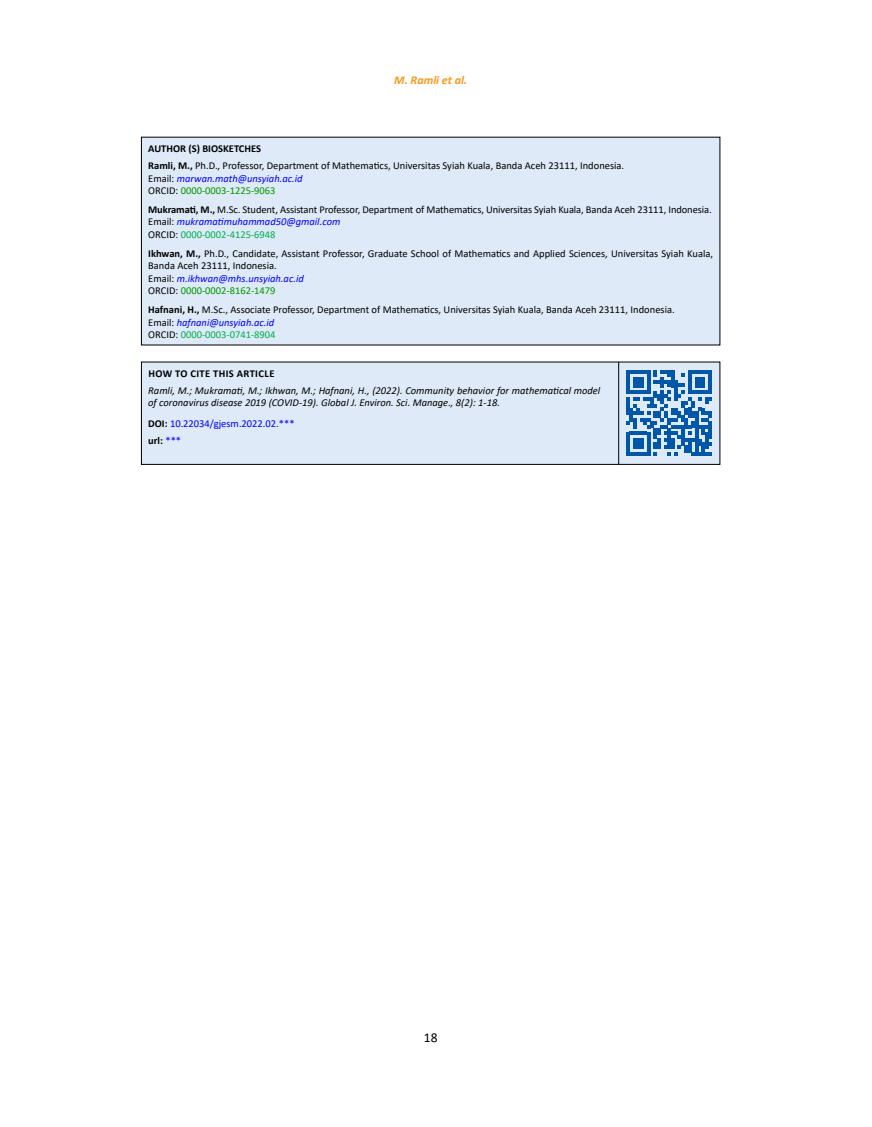
<style>
.page{position:relative;width:872px;height:1127px;background:#fff}
.page>*{position:absolute;margin:0;border:0;box-sizing:border-box;transform-origin:0 0}
.t1{font:13.5px "Calibri";color:#000}
.t2{font:italic 700 12px "Calibri";color:#f8991d}
.t3{font:10.5px/12.6px "Calibri";color:#000}
.t4{font:italic 10.5px/12.6px "Calibri";color:#000}
.t5{font:italic 10.5px/12.6px "Calibri";color:#00f}
.t6{font:10.5px/17.1px "Calibri";color:#00f}
.t7{font:700 10.5px "Calibri";letter-spacing:.04em;color:#000}
.s1{font-weight:700}
.s2{font-style:normal;color:#000}
.s3{font-style:normal;color:#090}
.s4{font-style:italic;color:#00f}
.s5{color:#00b050}
.s6{color:#090}
.s7{font-weight:700;color:#000}
</style>
<div class="page">
<div style="left:141px;top:137px;width:579px;height:208px;background:#deeaf7"></div>
<div style="left:141px;top:362px;width:579px;height:102px;background:#deeaf7"></div>
<div style="left:141px;top:362px;width:579px;height:103px;border:1px solid #000"></div>
<hr style="left:618px;top:362px;width:1px;height:102px;background:#000">
<svg style="left:626px;top:370px;width:86px;height:86px"></svg>
<p class="t2" style="left:394px;top:72px;width:74px">M. Ramli et al.</p>
<p class="t3" style="left:148px;top:140px;width:477px;line-height:17.1px"><span class="s1">AUTHOR (S) BIOSKETCHES<br>Ramli, M.,</span> Ph.D., Professor, Department of Mathematics, Universitas Syiah Kuala, Banda Aceh 23111, Indonesia.</p>
<p class="t5" style="left:148px;top:171px;width:156px"><span class="s2">Email:</span> marwan.math@unsyiah.ac.id<br><span class="s2">ORCID:</span> <span class="s3">0000-0003-1225-9063</span></p>
<p class="t3" style="left:148px;top:203px;width:565px"><span class="s1">Mukramati, M.,</span> M.Sc. Student, Assistant Professor, Department of Mathematics, Universitas Syiah Kuala, Banda Aceh 23111, Indonesia.<br>Email: <span class="s4">mukramatimuhammad50@gmail.com<br></span>ORCID: <span class="s5">0000-0002-4125-6948</span></p>
<p class="t3" style="left:148px;top:246px;width:566px"><span class="s1">Ikhwan, M.,</span> Ph.D., Candidate, Assistant Professor, Graduate School of Mathematics and Applied Sciences, Universitas Syiah Kuala, Banda Aceh 23111, Indonesia.<br>Email: <span class="s4">m.ikhwan@mhs.unsyiah.ac.id<br></span>ORCID: <span class="s6">0000-0002-8162-1479</span></p>
<p class="t3" style="left:148px;top:303px;width:528px"><span class="s1">Hafnani, H.,</span> M.Sc., Associate Professor, Department of Mathematics, Universitas Syiah Kuala, Banda Aceh 23111, Indonesia.<br>Email: <span class="s4">hafnani@unsyiah.ac.id<br></span>ORCID: <span class="s5">0000-0003-0741-8904</span></p>
<p class="t7" style="left:148px;top:366px;width:127px">HOW TO CITE THIS ARTICLE</p>
<p class="t4" style="left:148px;top:383px;width:453px">Ramli, M.; Mukramati, M.; Ikhwan, M.; Hafnani, H., (2022). Community behavior for mathematical model of coronavirus disease 2019 (COVID-19). Global J. Environ. Sci. Manage., 8(2): 1-18.</p>
<p class="t6" style="left:148px;top:414px;width:148px"><span class="s7">DOI:</span> 10.22034/gjesm.2022.02.*** <span class="s7">url:</span> ***</p>
<p class="t1" style="left:424px;top:1028px;width:15px">18</p>
</div>
